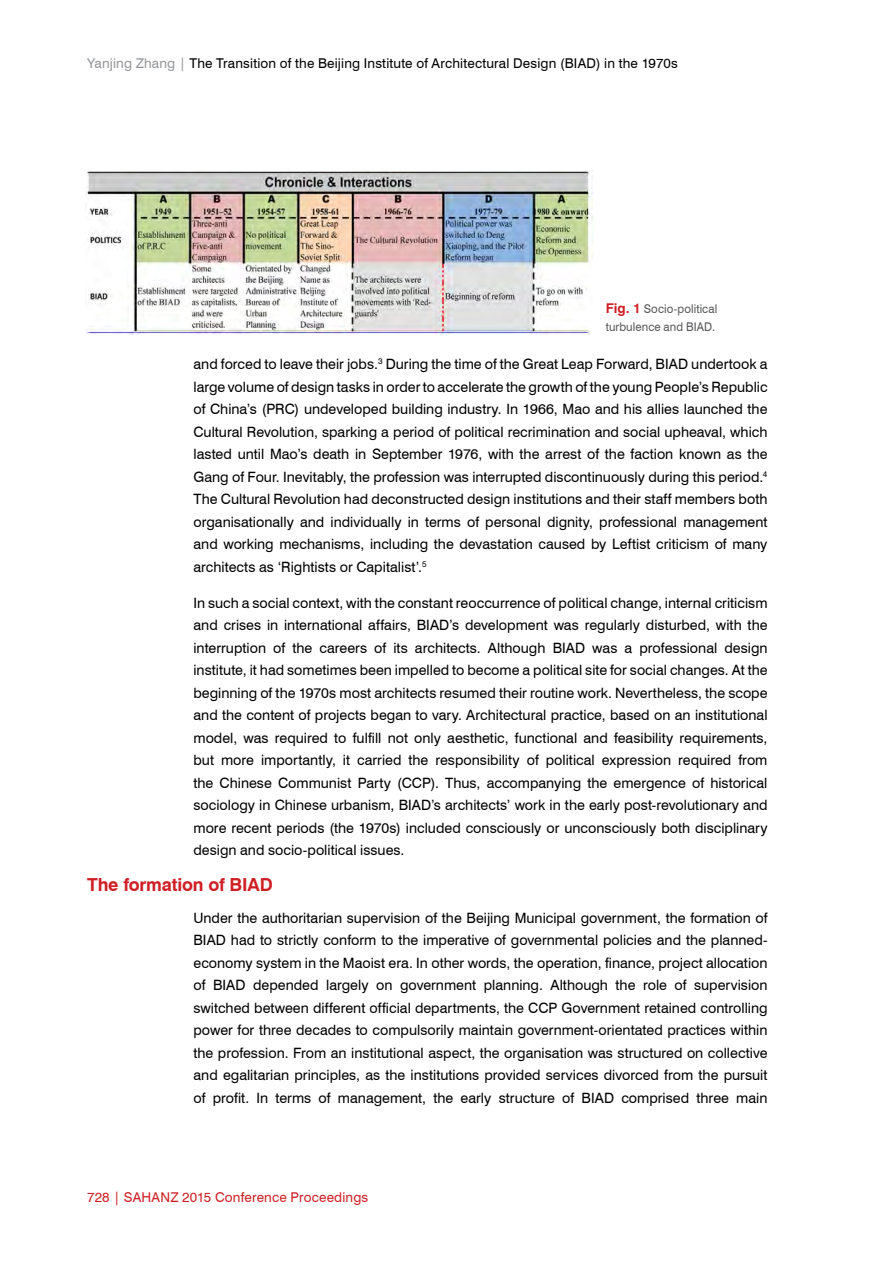
<style>
.page{position:relative;width:893px;height:1263px;background:#fff}
.page>*{position:absolute;margin:0;border:0;box-sizing:border-box;transform-origin:0 0}
.t1{font:700 18px "Swiss 721 BT";letter-spacing:-.01em;color:#cf1f25}
.t2{font:14.25px/22.5px "Swiss 721 BT";color:#000;text-align:justify}
.t3{font:13.5px "Swiss 721 BT";letter-spacing:.015em;color:#000}
.t4{font:13.5px "Swiss 721 BT";letter-spacing:.015em;color:#cf1f25}
.t5{font:12px/18px "Swiss 721 BT";letter-spacing:.01em;color:#58595b;scale:.95 1}
.s1{color:#939598}
.s2{font-weight:700;font-size:13.5px;color:#cf1f25}
</style>
<div class="page">
<img style="left:85px;top:170px;width:508px;height:164px">
<p class="t3" style="left:87px;top:54px;width:592px"><span class="s1">Yanjing Zhang |</span> The Transition of the Beijing Institute of Architectural Design (BIAD) in the 1970s</p>
<p class="t5" style="left:606px;top:300px;width:119px"><span class="s2">Fig. 1</span> Socio-political turbulence and BIAD.</p>
<p class="t2" style="left:193px;top:353px;width:576px">and forced to leave their jobs.<sup>3</sup> During the time of the Great Leap Forward, BIAD undertook a large volume of design tasks in order to accelerate the growth of the young People’s Republic of China’s (PRC) undeveloped building industry. In 1966, Mao and his allies launched the Cultural Revolution, sparking a period of political recrimination and social upheaval, which lasted until Mao’s death in September 1976, with the arrest of the faction known as the Gang of Four. Inevitably, the profession was interrupted discontinuously during this period.<sup>4<br></sup>The Cultural Revolution had deconstructed design institutions and their staff members both organisationally and individually in terms of personal dignity, professional management and working mechanisms, including the devastation caused by Leftist criticism of many architects as ‘Rightists or Capitalist’.<sup>5</sup></p>
<p class="t2" style="left:193px;top:591px;width:576px">In such a social context, with the constant reoccurrence of political change, internal criticism and crises in international affairs, BIAD’s development was regularly disturbed, with the interruption of the careers of its architects. Although BIAD was a professional design institute, it had sometimes been impelled to become a political site for social changes. At the beginning of the 1970s most architects resumed their routine work. Nevertheless, the scope and the content of projects began to vary. Architectural practice, based on an institutional model, was required to fulfill not only aesthetic, functional and feasibility requirements, but more importantly, it carried the responsibility of political expression required from the Chinese Communist Party (CCP). Thus, accompanying the emergence of historical sociology in Chinese urbanism, BIAD’s architects’ work in the early post-revolutionary and more recent periods (the 1970s) included consciously or unconsciously both disciplinary design and socio-political issues.</p>
<p class="t1" style="left:87px;top:874px;width:187px">The formation of BIAD</p>
<p class="t2" style="left:193px;top:906px;width:576px">Under the authoritarian supervision of the Beijing Municipal government, the formation of BIAD had to strictly conform to the imperative of governmental policies and the planned&shy;economy system in the Maoist era. In other words, the operation, finance, project allocation of BIAD depended largely on government planning. Although the role of supervision switched between different official departments, the CCP Government retained controlling power for three decades to compulsorily maintain government-orientated practices within the profession. From an institutional aspect, the organisation was structured on collective and egalitarian principles, as the institutions provided services divorced from the pursuit of profit. In terms of management, the early structure of BIAD comprised three main</p>
<p class="t4" style="left:87px;top:1188px;width:283px">728 | SAHANZ 2015 Conference Proceedings</p>
</div>
